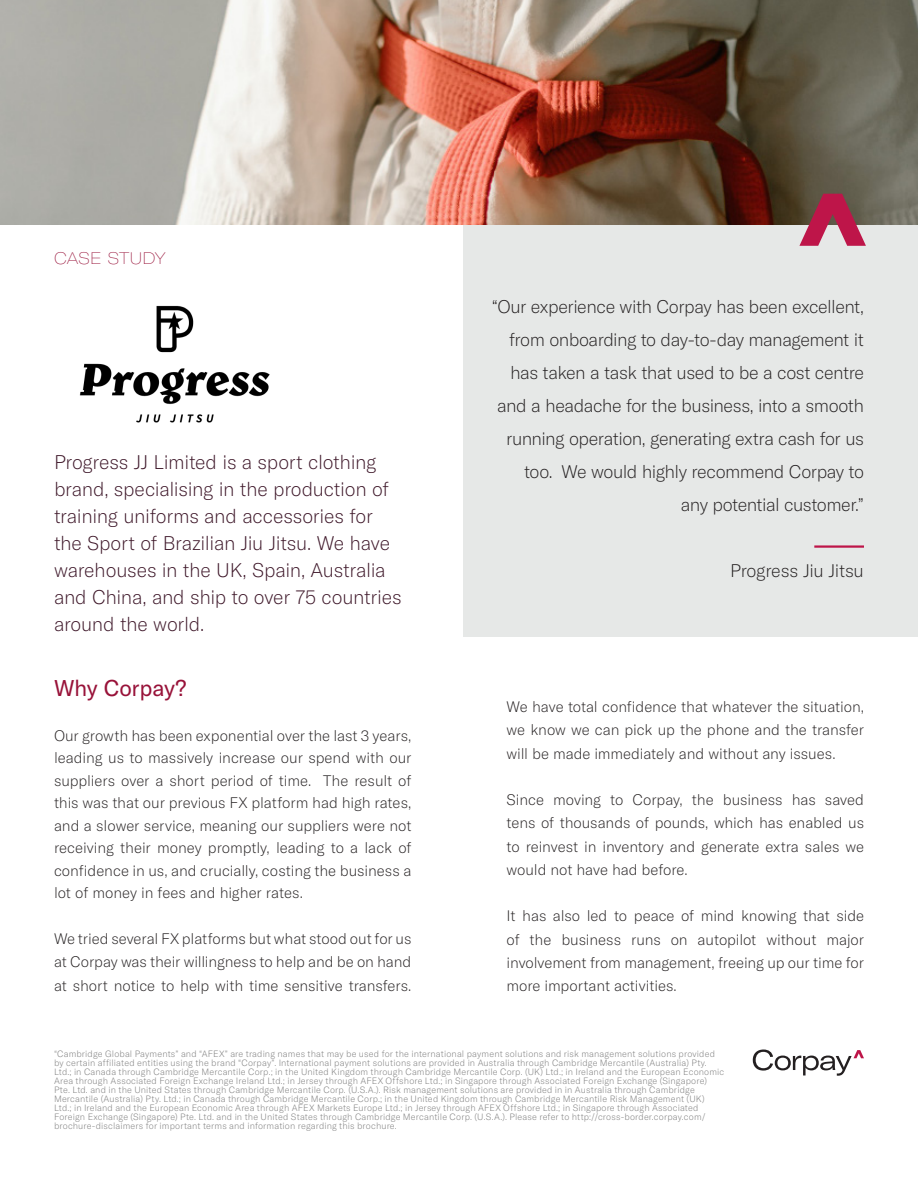
<style>
.page{position:relative;width:918px;height:1188px;background:#fff}
.page>*{position:absolute;margin:0;border:0;box-sizing:border-box;transform-origin:0 0}
.Dark_Maroon_Subheads{font:22.5px "GT America";letter-spacing:-.01em;color:#981239}
.Cover_Page_Intro_Cop{font:100 19.5px/27px "GT America";letter-spacing:-.015em;color:#3d1628}
.Client_Testimonial{font:100 18px/33px "GT America";letter-spacing:-.03em;color:#231f20;text-align:right}
.t1{font:200 expanded 16.5px "GT America";letter-spacing:-.02em;color:#981239}
.Body_Copy{font:100 15px/23.2px "GT America";letter-spacing:-.005em;color:#231f20;text-align:justify}
.t2{font:100 9px/9px "GT America";letter-spacing:.015em;color:#787878}
</style>
<div class="page">
<div style="left:464px;top:225px;width:454px;height:412px;background:#e6e8e7"></div>
<img style="left:0;top:0;width:918px;height:225px">
<svg style="left:799px;top:194px;width:67px;height:52px"></svg>
<hr style="left:814px;top:545px;width:50px;height:3px;background:#be1549">
<svg style="left:753px;top:1050px;width:111px;height:26px"></svg>
<img style="left:79px;top:305px;width:191px;height:118px">
<p class="t1" style="left:54px;top:248px;width:113px">CASE STUDY</p>
<p class="Cover_Page_Intro_Cop" style="left:54px;top:449px;width:349px">Progress JJ Limited is a sport clothing brand, specialising in the production of training uniforms and accessories for the Sport of Brazilian Jiu Jitsu. We have warehouses in the UK, Spain, Australia and China, and ship to over 75 countries around the world.</p>
<p class="Dark_Maroon_Subheads" style="left:54px;top:675px;width:134px">Why Corpay?</p>
<p class="Body_Copy" style="left:54px;top:724px;width:359px;line-height:22.5px">Our growth has been exponential over the last 3 years, leading us to massively increase our spend with our suppliers over a short period of time. The result of this was that our previous FX platform had high rates, and a slower service, meaning our suppliers were not receiving their money promptly, leading to a lack of confidence in us, and crucially, costing the business a lot of money in fees and higher rates.</p>
<p class="Body_Copy" style="left:54px;top:927px;width:359px">We tried several FX platforms but what stood out for us at Corpay was their willingness to help and be on hand at short notice to help with time sensitive transfers.</p>
<p class="Client_Testimonial" style="left:492px;top:290px;width:374px">“Our experience with Corpay has been excellent, from onboarding to day-to-day management it has taken a task that used to be a cost centre and a headache for the business, into a smooth running operation, generating extra cash for us too. We would highly recommend Corpay to<br>any potential customer.”</p>
<p class="Client_Testimonial" style="left:730px;top:554px;width:135px">Progress Jiu Jitsu</p>
<p class="Body_Copy" style="left:507px;top:695px;width:359px">We have total confidence that whatever the situation, we know we can pick up the phone and the transfer will be made immediately and without any issues.</p>
<p class="Body_Copy" style="left:507px;top:788px;width:359px">Since moving to Corpay, the business has saved tens of thousands of pounds, which has enabled us to reinvest in inventory and generate extra sales we would not have had before.</p>
<p class="Body_Copy" style="left:507px;top:904px;width:359px">It has also led to peace of mind knowing that side of the business runs on autopilot without major involvement from management, freeing up our time for more important activities.</p>
<p class="t2" style="left:54px;top:1049px;width:672px">“Cambridge Global Payments” and “AFEX” are trading names that may be used for the international payment solutions and risk management solutions provided by certain affiliated entities using the brand “Corpay”. International payment solutions are provided in Australia through Cambridge Mercantile (Australia) Pty.<br>Ltd.; in Canada through Cambridge Mercantile Corp.; in the United Kingdom through Cambridge Mercantile Corp. (UK) Ltd.; in Ireland and the European Economic Area through Associated Foreign Exchange Ireland Ltd.; in Jersey through AFEX Offshore Ltd.; in Singapore through Associated Foreign Exchange (Singapore)<br>Pte. Ltd. and in the United States through Cambridge Mercantile Corp. (U.S.A.). Risk management solutions are provided in in Australia through Cambridge Mercantile (Australia) Pty. Ltd.; in Canada through Cambridge Mercantile Corp.; in the United Kingdom through Cambridge Mercantile Risk Management (UK)<br>Ltd.; in Ireland and the European Economic Area through AFEX Markets Europe Ltd.; in Jersey through AFEX Offshore Ltd.; in Singapore through Associated Foreign Exchange (Singapore) Pte. Ltd. and in the United States through Cambridge Mercantile Corp. (U.S.A.). Please refer to http://cross-border.corpay.com/ brochure-disclaimers for important terms and information regarding this brochure.</p>
</div>
